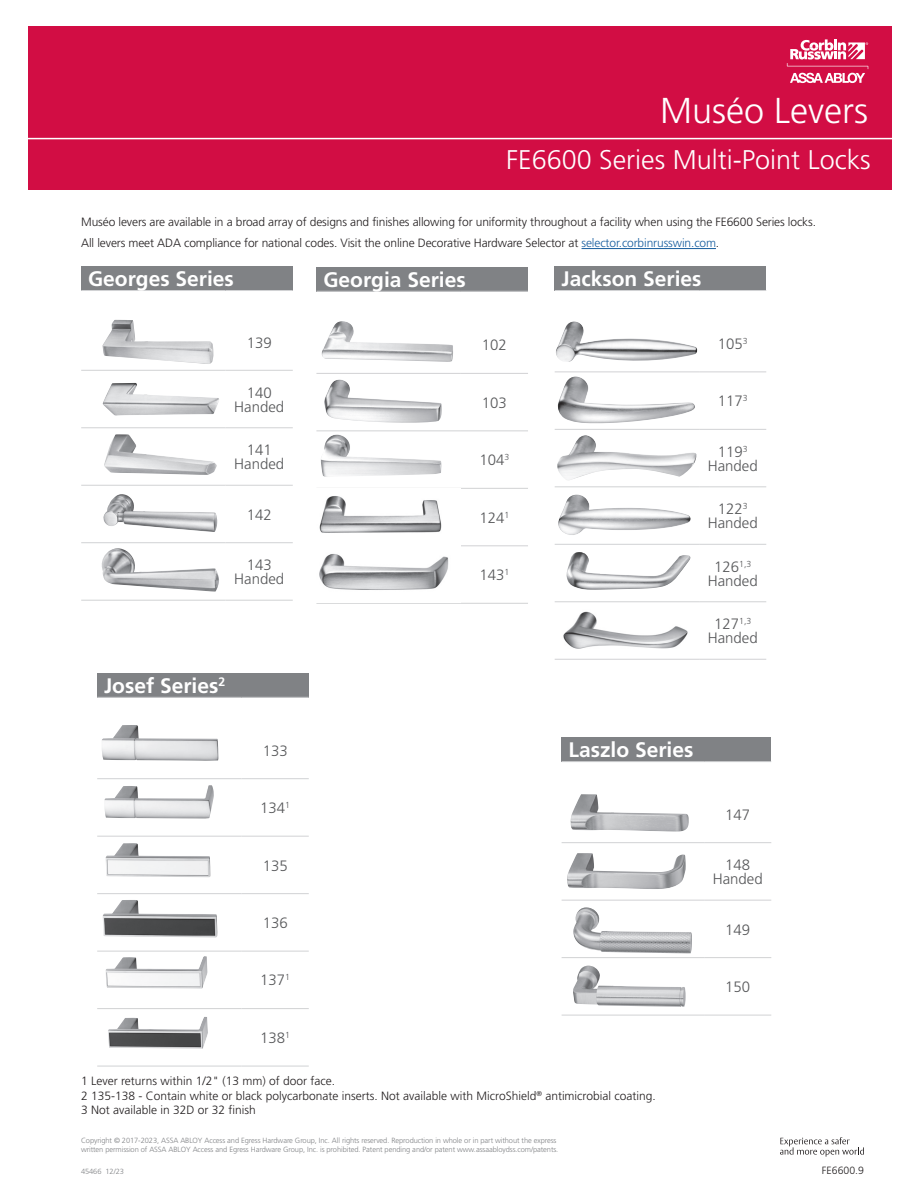
<style>
.page{position:relative;width:918px;height:1188px;background:#fff}
.page>*{position:absolute;margin:0;border:0;box-sizing:border-box;transform-origin:0 0}
.Page_Title__Right_Page{font:300 36px "Frutiger LT Pro";color:#fff}
.t1{font:300 27px "Frutiger LT Pro";color:#fff}
.t2{font:700 21px "Frutiger LT Pro";color:#fff}
.t3{font:300 15px "Frutiger LT Pro";color:#57585a}
.Body{font:300 12px "Frutiger LT Pro";letter-spacing:-.01em;color:#231f20}
.t4{font:300 10.5px "Frutiger LT Pro";color:#231f20}
.t5{font:300 7.5px/9px "Frutiger LT Pro";letter-spacing:-.01em;color:#808285}
.s1{color:#175d9e}
</style>
<div class="page">
<div style="left:28px;top:26px;width:864px;height:164px;background:#d20d44"></div>
<hr style="left:0;top:138px;width:918px;height:1px;background:#fff">
<svg style="left:787px;top:39px;width:81px;height:44px"></svg>
<svg style="left:780px;top:1137px;width:84px;height:20px"></svg>
<hr style="left:582px;top:248px;width:134px;height:1px;background:#175d9e">
<div style="left:81px;top:266px;width:212px;height:25px;background:#808285"></div>
<hr style="left:81px;top:290px;width:145px;height:1px;background:#d1d2d4">
<hr style="left:226px;top:290px;width:67px;height:1px;background:#d1d2d4">
<hr style="left:81px;top:370px;width:145px;height:1px;background:#d1d2d4">
<hr style="left:226px;top:370px;width:67px;height:1px;background:#d1d2d4">
<hr style="left:81px;top:427px;width:145px;height:1px;background:#d1d2d4">
<hr style="left:226px;top:427px;width:67px;height:1px;background:#d1d2d4">
<hr style="left:81px;top:485px;width:145px;height:1px;background:#d1d2d4">
<hr style="left:226px;top:485px;width:67px;height:1px;background:#d1d2d4">
<hr style="left:81px;top:542px;width:145px;height:1px;background:#d1d2d4">
<hr style="left:226px;top:542px;width:67px;height:1px;background:#d1d2d4">
<hr style="left:81px;top:600px;width:145px;height:1px;background:#d1d2d4">
<hr style="left:226px;top:600px;width:67px;height:1px;background:#d1d2d4">
<img style="left:102px;top:320px;width:112px;height:44px">
<img style="left:103px;top:383px;width:116px;height:33px">
<img style="left:104px;top:434px;width:113px;height:41px">
<img style="left:103px;top:494px;width:114px;height:38px">
<img style="left:102px;top:548px;width:117px;height:44px">
<div style="left:316px;top:267px;width:212px;height:24px;background:#808285"></div>
<hr style="left:316px;top:291px;width:145px;height:1px;background:#d1d2d4">
<hr style="left:461px;top:291px;width:67px;height:1px;background:#d1d2d4">
<hr style="left:316px;top:373px;width:145px;height:1px;background:#d1d2d4">
<hr style="left:461px;top:373px;width:67px;height:1px;background:#d1d2d4">
<hr style="left:316px;top:430px;width:145px;height:1px;background:#d1d2d4">
<hr style="left:461px;top:430px;width:67px;height:1px;background:#d1d2d4">
<hr style="left:316px;top:488px;width:145px;height:1px;background:#d1d2d4">
<hr style="left:461px;top:488px;width:67px;height:1px;background:#d1d2d4">
<hr style="left:461px;top:545px;width:67px;height:1px;background:#d1d2d4">
<hr style="left:316px;top:603px;width:145px;height:1px;background:#d1d2d4">
<hr style="left:461px;top:603px;width:67px;height:1px;background:#d1d2d4">
<img style="left:321px;top:321px;width:132px;height:41px">
<img style="left:324px;top:380px;width:118px;height:43px">
<img style="left:321px;top:434px;width:121px;height:43px">
<img style="left:319px;top:496px;width:130px;height:94px">
<div style="left:555px;top:266px;width:211px;height:25px;background:#808285"></div>
<hr style="left:555px;top:290px;width:144px;height:1px;background:#d1d2d4">
<hr style="left:699px;top:290px;width:67px;height:1px;background:#d1d2d4">
<hr style="left:555px;top:371px;width:144px;height:1px;background:#d1d2d4">
<hr style="left:699px;top:371px;width:67px;height:1px;background:#d1d2d4">
<hr style="left:555px;top:429px;width:144px;height:1px;background:#d1d2d4">
<hr style="left:699px;top:429px;width:67px;height:1px;background:#d1d2d4">
<hr style="left:555px;top:486px;width:144px;height:1px;background:#d1d2d4">
<hr style="left:699px;top:486px;width:67px;height:1px;background:#d1d2d4">
<hr style="left:555px;top:544px;width:144px;height:1px;background:#d1d2d4">
<hr style="left:699px;top:544px;width:67px;height:1px;background:#d1d2d4">
<hr style="left:555px;top:601px;width:144px;height:1px;background:#d1d2d4">
<hr style="left:699px;top:601px;width:67px;height:1px;background:#d1d2d4">
<hr style="left:555px;top:659px;width:144px;height:1px;background:#d1d2d4">
<hr style="left:699px;top:659px;width:67px;height:1px;background:#d1d2d4">
<img style="left:556px;top:322px;width:141px;height:40px">
<img style="left:557px;top:435px;width:140px;height:45px">
<img style="left:558px;top:495px;width:133px;height:40px">
<div style="left:97px;top:673px;width:212px;height:24px;background:#808285"></div>
<hr style="left:97px;top:697px;width:145px;height:1px;background:#d1d2d4">
<hr style="left:242px;top:697px;width:67px;height:1px;background:#d1d2d4">
<hr style="left:97px;top:778px;width:145px;height:1px;background:#d1d2d4">
<hr style="left:242px;top:778px;width:67px;height:1px;background:#d1d2d4">
<hr style="left:97px;top:836px;width:145px;height:1px;background:#d1d2d4">
<hr style="left:242px;top:836px;width:67px;height:1px;background:#d1d2d4">
<hr style="left:97px;top:893px;width:145px;height:1px;background:#d1d2d4">
<hr style="left:242px;top:893px;width:67px;height:1px;background:#d1d2d4">
<hr style="left:97px;top:951px;width:145px;height:1px;background:#d1d2d4">
<hr style="left:242px;top:951px;width:67px;height:1px;background:#d1d2d4">
<hr style="left:97px;top:1008px;width:145px;height:1px;background:#d1d2d4">
<hr style="left:242px;top:1008px;width:67px;height:1px;background:#d1d2d4">
<hr style="left:97px;top:1066px;width:145px;height:1px;background:#d1d2d4">
<hr style="left:242px;top:1066px;width:67px;height:1px;background:#d1d2d4">
<img style="left:102px;top:725px;width:116px;height:36px">
<img style="left:104px;top:785px;width:110px;height:34px">
<img style="left:106px;top:843px;width:104px;height:34px">
<img style="left:103px;top:900px;width:115px;height:38px">
<img style="left:106px;top:956px;width:102px;height:33px">
<img style="left:108px;top:1017px;width:100px;height:32px">
<img style="left:557px;top:377px;width:138px;height:47px">
<img style="left:563px;top:611px;width:125px;height:38px">
<img style="left:566px;top:552px;width:125px;height:38px">
<div style="left:562px;top:737px;width:209px;height:25px;background:#808285"></div>
<hr style="left:562px;top:761px;width:142px;height:1px;background:#d1d2d4">
<hr style="left:704px;top:761px;width:67px;height:1px;background:#d1d2d4">
<hr style="left:562px;top:842px;width:142px;height:1px;background:#d1d2d4">
<hr style="left:704px;top:842px;width:67px;height:1px;background:#d1d2d4">
<hr style="left:562px;top:900px;width:142px;height:1px;background:#d1d2d4">
<hr style="left:704px;top:900px;width:67px;height:1px;background:#d1d2d4">
<hr style="left:562px;top:957px;width:142px;height:1px;background:#d1d2d4">
<hr style="left:704px;top:957px;width:67px;height:1px;background:#d1d2d4">
<hr style="left:562px;top:1015px;width:142px;height:1px;background:#d1d2d4">
<hr style="left:704px;top:1015px;width:67px;height:1px;background:#d1d2d4">
<img style="left:571px;top:794px;width:118px;height:38px">
<img style="left:567px;top:853px;width:119px;height:36px">
<img style="left:573px;top:907px;width:119px;height:46px">
<img style="left:573px;top:966px;width:113px;height:41px">
<p class="Page_Title__Right_Page" style="left:660px;top:90px;width:210px">Muséo Levers</p>
<h1 class="Page_Title__Right_Page" style="left:607px;top:91px;width:247px">Rim Exit Feature</h1>
<h2 class="t1" style="left:506px;top:144px;width:366px">FE6600 Series Multi-Point Locks</h2>
<h2 class="t1" style="left:708px;top:143px;width:161px">FE6600 Series</h2>
<p class="Body" style="left:81px;top:214px;width:736px">Muséo levers are available in a broad array of designs and finishes allowing for uniformity throughout a facility when using the FE6600 Series locks.</p>
<p class="Body" style="left:81px;top:236px;width:640px">All levers meet ADA compliance for national codes. Visit the online Decorative Hardware Selector at <span class="s1">selector.corbinrusswin.com</span>.</p>
<p class="t2" style="left:88px;top:266px;width:147px">Georges Series</p>
<p class="t2" style="left:562px;top:266px;width:142px">Jackson Series</p>
<p class="t2" style="left:323px;top:267px;width:144px">Georgia Series</p>
<p class="t3" style="left:247px;top:334px;width:27px">139</p>
<p class="t3" style="left:247px;top:384px;width:27px">140</p>
<p class="t3" style="left:234px;top:398px;width:52px">Handed</p>
<p class="t3" style="left:247px;top:441px;width:27px">141</p>
<p class="t3" style="left:234px;top:455px;width:52px">Handed</p>
<p class="t3" style="left:247px;top:506px;width:27px">142</p>
<p class="t3" style="left:247px;top:556px;width:27px">143</p>
<p class="t3" style="left:234px;top:570px;width:52px">Handed</p>
<p class="t2" style="left:104px;top:673px;width:123px">Josef Series<sup>2</sup></p>
<p class="t3" style="left:482px;top:336px;width:27px">102</p>
<p class="t3" style="left:482px;top:394px;width:27px">103</p>
<p class="t3" style="left:480px;top:451px;width:31px">104<sup>3</sup></p>
<p class="t3" style="left:480px;top:509px;width:31px">124<sup>1</sup></p>
<p class="t3" style="left:480px;top:566px;width:31px">143<sup>1</sup></p>
<p class="t3" style="left:718px;top:335px;width:31px">105<sup>3</sup></p>
<p class="t3" style="left:718px;top:392px;width:31px">117<sup>3</sup></p>
<p class="t3" style="left:718px;top:443px;width:31px">119<sup>3</sup></p>
<p class="t3" style="left:708px;top:457px;width:52px">Handed</p>
<p class="t3" style="left:718px;top:500px;width:31px">122<sup>3</sup></p>
<p class="t3" style="left:708px;top:514px;width:52px">Handed</p>
<p class="t3" style="left:714px;top:558px;width:39px">126<sup>1,3</sup></p>
<p class="t3" style="left:708px;top:572px;width:52px">Handed</p>
<p class="t3" style="left:714px;top:615px;width:39px">127<sup>1,3</sup></p>
<p class="t3" style="left:708px;top:629px;width:52px">Handed</p>
<p class="t3" style="left:263px;top:742px;width:27px">133</p>
<p class="t3" style="left:260px;top:799px;width:31px">134<sup>1</sup></p>
<p class="t3" style="left:263px;top:857px;width:27px">135</p>
<p class="t3" style="left:263px;top:914px;width:27px">136</p>
<p class="t3" style="left:260px;top:972px;width:31px">137<sup>1</sup></p>
<p class="t2" style="left:568px;top:737px;width:126px">Laszlo Series</p>
<p class="t3" style="left:260px;top:1029px;width:31px">138<sup>1</sup></p>
<p class="Body" style="left:81px;top:1074px;width:256px">1 Lever returns within 1/2" (13 mm) of door face.</p>
<p class="Body" style="left:81px;top:1089px;width:576px">2 135-138 - Contain white or black polycarbonate inserts. Not available with MicroShield<sup>®</sup> antimicrobial coating.</p>
<p class="Body" style="left:81px;top:1103px;width:176px">3 Not available in 32D or 32 finish</p>
<p class="t3" style="left:725px;top:806px;width:27px">147</p>
<p class="t3" style="left:725px;top:856px;width:27px">148</p>
<p class="t3" style="left:713px;top:870px;width:52px">Handed</p>
<p class="t3" style="left:725px;top:921px;width:27px">149</p>
<p class="t3" style="left:725px;top:978px;width:27px">150</p>
<p class="t5" style="left:81px;top:1136px;width:479px">Copyright © 2017-2023, ASSA ABLOY Access and Egress Hardware Group, Inc. All rights reserved. Reproduction in whole or in part without the express written permission of ASSA ABLOY Access and Egress Hardware Group, Inc. is prohibited. Patent pending and/or patent www.assaabloydss.com/patents.</p>
<p class="t5" style="left:81px;top:1167px;width:44px">45466 12/23</p>
<p class="t4" style="left:822px;top:1164px;width:44px">FE6600.9</p>
</div>
